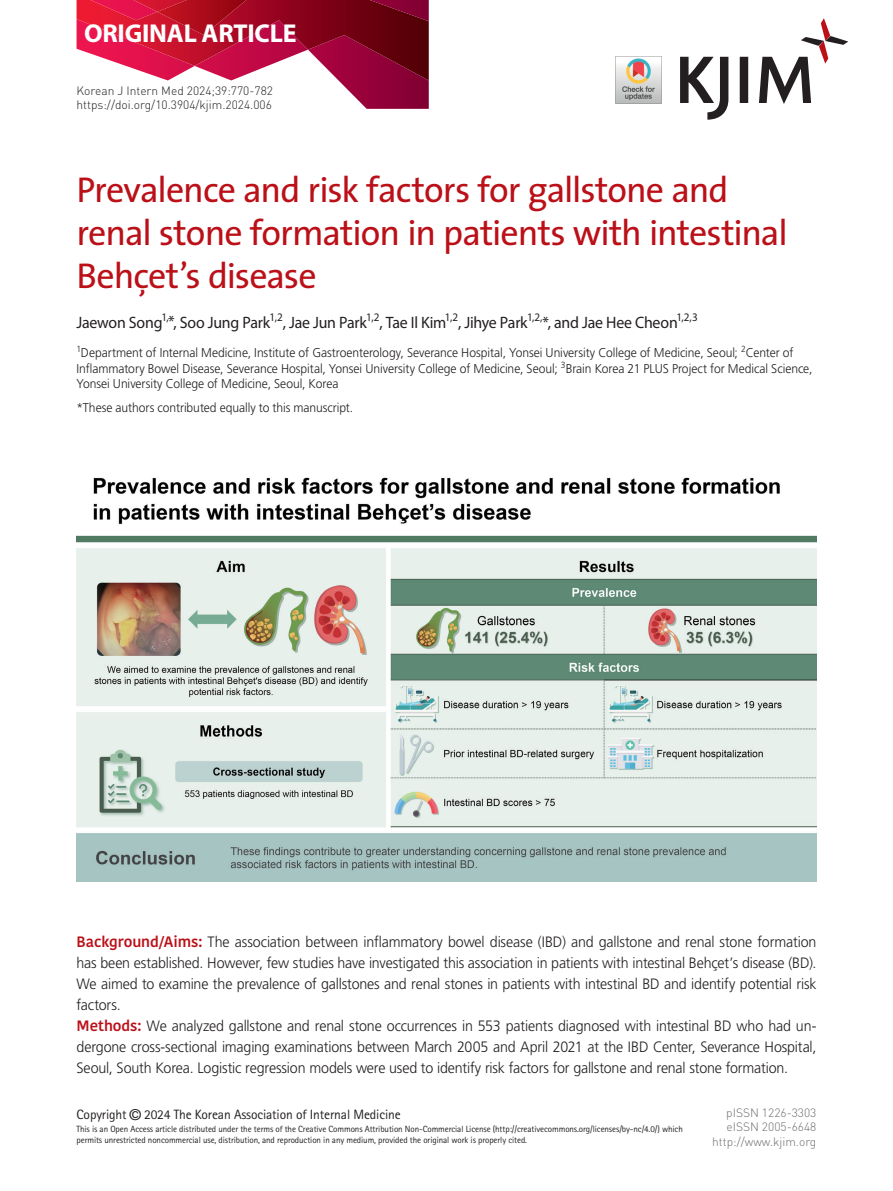
<style>
.page{position:relative;width:893px;height:1191px;background:#fff}
.page>*{position:absolute;margin:0;border:0;box-sizing:border-box;transform-origin:0 0}
.t1{font:36px/43.2px "The Sans";letter-spacing:-.03em;color:#bb1018}
.t2{font:700 25.95px "Myriad Pro";letter-spacing:-.01em;color:#fff}
.t3{font:16.5px "Myriad Pro";letter-spacing:-.015em;color:#231f20;scale:.96 1}
.t4{font:300 15px/21px "Frutiger LT Std";letter-spacing:-.01em;color:#231f20;scale:.95 1}
.t5{font:13.5px "Rotis Sans Serif Std";letter-spacing:-.01em;color:#231f20}
.t6{font:300 12.75px/15.3px "Frutiger LT Std";letter-spacing:-.005em;color:#231f20;scale:.95 1}
.t7{font:300 12px/14.4px "DIN Pro";color:#231f20}
.t8{font:300 12px/14.4px "DIN Pro";color:#6c6d70;text-align:right}
.t9{font:9px/10.8px "Rotis Sans Serif Std";letter-spacing:-.01em;color:#231f20}
.s1{font-family:"Kohinoor Bangla";font-weight:600;color:#bb1018}
.s2{font-family:"Helvetica";font-size:15px}
</style>
<div class="page">
<svg style="left:167px;top:80px;width:262px;height:29px"></svg>
<img style="left:77px;top:0;width:352px;height:80px">
<img style="left:157px;top:0;width:132px;height:35px">
<svg style="left:680px;top:18px;width:168px;height:102px"></svg>
<img style="left:77px;top:477px;width:739px;height:404px">
<img style="left:615px;top:56px;width:47px;height:47px">
<h2 class="t2" style="left:84px;top:17px;width:214px">ORIGINAL ARTICLE</h2>
<p class="t7" style="left:77px;top:83px;width:198px">Korean J Intern Med 2024;39:770-782 https://doi.org/10.3904/kjim.2024.006</p>
<h1 class="t1" style="left:77px;top:167px;width:713px">Prevalence and risk factors for gallstone and renal stone formation in patients with intestinal<br>Behçet’s disease</h1>
<p class="t3" style="left:77px;top:312px;width:649px">Jaewon Song<sup>1,</sup>*, Soo Jung Park<sup>1,2</sup>, Jae Jun Park<sup>1,2</sup>, Tae Il Kim<sup>1,2</sup>, Jihye Park<sup>1,2,</sup>*, and Jae Hee Cheon<sup>1,2,3</sup></p>
<p class="t6" style="left:77px;top:345px;width:776px"><sup>1</sup>Department of Internal Medicine, Institute of Gastroenterology, Severance Hospital, Yonsei University College of Medicine, Seoul; <sup>2</sup>Center of<br>Inflammatory Bowel Disease, Severance Hospital, Yonsei University College of Medicine, Seoul; <sup>3</sup>Brain Korea 21 PLUS Project for Medical Science,<br>Yonsei University College of Medicine, Seoul, Korea</p>
<p class="t6" style="left:77px;top:400px;width:293px">*These authors contributed equally to this manuscript.</p>
<p class="t4" style="left:77px;top:931px;width:780px"><span class="s1">Background/Aims:</span> The association between inflammatory bowel disease (IBD) and gallstone and renal stone formation has been established. However, few studies have investigated this association in patients with intestinal Behçet’s disease (BD).<br>We aimed to examine the prevalence of gallstones and renal stones in patients with intestinal BD and identify potential risk factors.<br><span class="s1">Methods:</span> We analyzed gallstone and renal stone occurrences in 553 patients diagnosed with intestinal BD who had un&shy;dergone cross-sectional imaging examinations between March 2005 and April 2021 at the IBD Center, Severance Hospital, Seoul, South Korea. Logistic regression models were used to identify risk factors for gallstone and renal stone formation.</p>
<p class="t5" style="left:77px;top:1106px;width:326px">Copyright <span class="s2">©</span> 2024 The Korean Association of Internal Medicine</p>
<p class="t9" style="left:77px;top:1123px;width:608px">This is an Open Access article distributed under the terms of the Creative Commons Attribution Non-Commercial License (http://creativecommons.org/licenses/by-nc/4.0/) which permits unrestricted noncommercial use, distribution, and reproduction in any medium, provided the original work is properly cited.</p>
<p class="t8" style="left:712px;top:1105px;width:106px">pISSN 1226-3303 eISSN 2005-6648 http://www.kjim.org</p>
</div>
